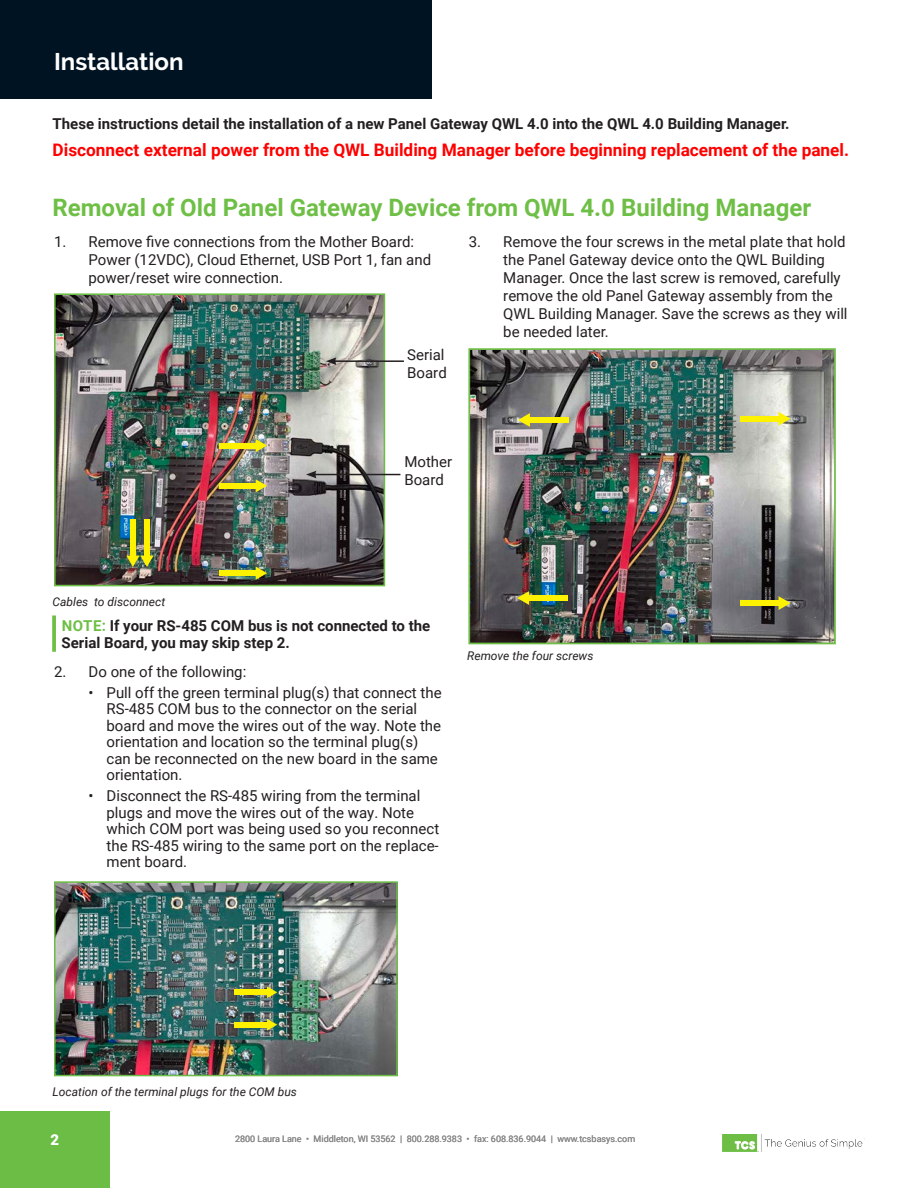
<style>
.page{position:relative;width:918px;height:1188px;background:#fff}
.page>*{position:absolute;margin:0;border:0;box-sizing:border-box;transform-origin:0 0}
.Heading_2{font:700 24px "Roboto";color:#6ebf45}
.t1{font:700 24px "Raleway";color:#fff}
.Paragraph{font:700 17.25px "Roboto";color:#f00}
.Paragraph-2{font:15px/18px "Roboto";color:#231f20}
.Paragraph-3{font:700 15px "Roboto";color:#231f20}
.Note_Paragraph{font:700 15px/16.5px "Roboto";color:#231f20}
.t2{font:900 15px "Roboto";color:#fff}
.Picture_Caption{font:italic 12px "Roboto";color:#231f20}
.t3{font:9px "Roboto";color:#878787}
.s1{color:#6ebf45}
</style>
<div class="page">
<img style="left:722px;top:1134px;width:141px;height:17px">
<div style="left:0;top:1111px;width:110px;height:54px;background:#6cbd45"></div>
<hr style="left:917px;top:1110px;width:1px;height:54px;background:#6cbd45">
<div style="left:0;top:1164px;width:110px;height:24px;background:#6cbd45"></div>
<div style="left:0;top:0;width:432px;height:99px;background:#001323"></div>
<svg style="left:52px;top:615px;width:4px;height:37px"></svg>
<img style="left:57px;top:296px;width:325px;height:287px">
<div style="left:219px;top:443px;width:39px;height:5px;background:#fff200"></div>
<svg style="left:256px;top:439px;width:11px;height:13px"></svg>
<div style="left:219px;top:483px;width:39px;height:6px;background:#fff200"></div>
<svg style="left:256px;top:479px;width:11px;height:13px"></svg>
<div style="left:219px;top:570px;width:39px;height:6px;background:#fff200"></div>
<svg style="left:256px;top:567px;width:11px;height:13px"></svg>
<div style="left:144px;top:519px;width:6px;height:39px;background:#fff200"></div>
<div style="left:130px;top:519px;width:6px;height:39px;background:#fff200"></div>
<svg style="left:126px;top:556px;width:27px;height:11px"></svg>
<div style="left:54px;top:293px;width:331px;height:293px;border:2px solid #6cbd45"></div>
<img style="left:57px;top:884px;width:338px;height:189px">
<div style="left:234px;top:990px;width:35px;height:5px;background:#fff000"></div>
<svg style="left:267px;top:986px;width:10px;height:12px"></svg>
<div style="left:234px;top:1022px;width:35px;height:5px;background:#fff000"></div>
<svg style="left:267px;top:1019px;width:10px;height:12px"></svg>
<div style="left:54px;top:881px;width:344px;height:195px;border:2px solid #6cbd45"></div>
<img style="left:471px;top:351px;width:362px;height:290px">
<div style="left:740px;top:416px;width:41px;height:6px;background:#fff200"></div>
<svg style="left:779px;top:412px;width:12px;height:14px"></svg>
<div style="left:740px;top:600px;width:41px;height:6px;background:#fff200"></div>
<svg style="left:779px;top:596px;width:12px;height:14px"></svg>
<div style="left:527px;top:595px;width:41px;height:6px;background:#fff200"></div>
<svg style="left:517px;top:591px;width:12px;height:14px"></svg>
<div style="left:528px;top:417px;width:40px;height:6px;background:#fff200"></div>
<svg style="left:518px;top:413px;width:12px;height:14px"></svg>
<div style="left:468px;top:348px;width:368px;height:296px;border:2px solid #6cbd45"></div>
<hr style="left:334px;top:360px;width:70px;height:2px;background:#231f20">
<svg style="left:326px;top:357px;width:10px;height:8px"></svg>
<hr style="left:314px;top:474px;width:86px;height:1px;background:#231f20">
<svg style="left:306px;top:471px;width:11px;height:7px"></svg>
<h1 class="t1" style="left:54px;top:47px;width:131px">Installation</h1>
<p class="Paragraph-3" style="left:53px;top:113px;width:738px">These instructions detail the installation of a new Panel Gateway QWL 4.0 into the QWL 4.0 Building Manager.</p>
<p class="Paragraph" style="left:53px;top:138px;width:798px">Disconnect external power from the QWL Building Manager before beginning replacement of the panel.</p>
<p class="Heading_2" style="left:53px;top:190px;width:760px">Removal of Old Panel Gateway Device from QWL 4.0 Building Manager</p>
<p class="Paragraph-2" style="left:89px;top:232px;width:344px;text-indent:-34px">1. Remove five connections from the Mother Board:<br>Power (12VDC), Cloud Ethernet, USB Port 1, fan and power/reset wire connection.</p>
<p class="Paragraph-2" style="left:503px;top:232px;width:346px;text-indent:-34px">3. Remove the four screws in the metal plate that hold the Panel Gateway device onto the QWL Building Manager. Once the last screw is removed, carefully remove the old Panel Gateway assembly from the QWL Building Manager. Save the screws as they will be needed later.</p>
<p class="Paragraph-2" style="left:407px;top:345px;width:41px">Serial<br>Board</p>
<p class="Paragraph-2" style="left:404px;top:452px;width:49px">Mother<br>Board</p>
<p class="Picture_Caption" style="left:53px;top:593px;width:114px">Cables to disconnect</p>
<p class="Note_Paragraph" style="left:62px;top:617px;width:370px"><span class="s1">NOTE:</span> If your RS-485 COM bus is not connected to the<br>Serial Board, you may skip step 2.</p>
<p class="Paragraph-2" style="left:54px;top:662px;width:194px">2. Do one of the following:</p>
<p class="Paragraph-2" style="left:107px;top:684px;width:337px;line-height:16.5px;text-indent:-18px">• Pull off the green terminal plug(s) that connect the RS-485 COM bus to the connector on the serial board and move the wires out of the way. Note the orientation and location so the terminal plug(s) can be reconnected on the new board in the same orientation.</p>
<p class="Paragraph-2" style="left:107px;top:787px;width:334px;line-height:16.5px;text-indent:-18px">• Disconnect the RS-485 wiring from the terminal plugs and move the wires out of the way. Note which COM port was being used so you reconnect the RS-485 wiring to the same port on the replace&shy;ment board.</p>
<p class="Picture_Caption" style="left:467px;top:647px;width:128px">Remove the four screws</p>
<p class="Picture_Caption" style="left:53px;top:1083px;width:246px">Location of the terminal plugs for the COM bus</p>
<p class="t2" style="left:51px;top:1130px;width:10px">2</p>
<p class="t3" style="left:235px;top:1132px;width:402px">2800 Laura Lane • Middleton, WI 53562 | 800.288.9383 • fax: 608.836.9044 | www.tcsbasys.com</p>
</div>
